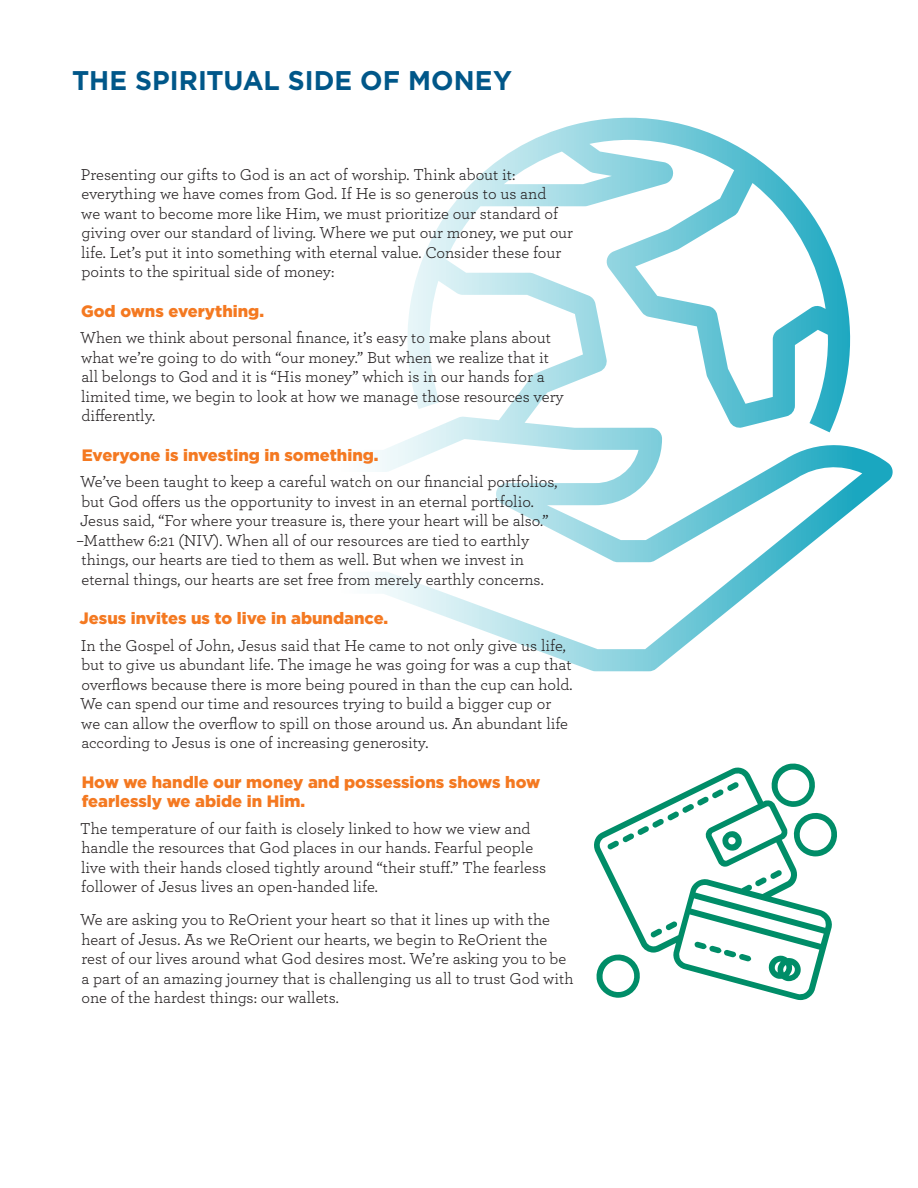
<style>
.page{position:relative;width:918px;height:1188px;background:#fff}
.page>*{position:absolute;margin:0;border:0;box-sizing:border-box;transform-origin:0 0}
.large_head_caps{font:700 27px "Gotham";color:#005789}
.archer_body{font:16.5px/19.5px "Archer";color:#231f20}
.Subhead{font:900 16.5px/19.5px "Gotham";color:#f47921}
</style>
<div class="page">
<svg style="left:375px;top:117px;width:518px;height:554px"></svg>
<svg style="left:783px;top:763px;width:54px;height:86px"></svg>
<svg style="left:594px;top:766px;width:238px;height:234px"></svg>
<svg style="left:694px;top:942px;width:57px;height:19px"></svg>
<svg style="left:767px;top:955px;width:35px;height:26px"></svg>
<p class="large_head_caps" style="left:72px;top:65px;width:441px">THE SPIRITUAL SIDE OF MONEY</p>
<p class="archer_body" style="left:81px;top:163px;width:494px">Presenting our gifts to God is an act of worship. Think about it: everything we have comes from God. If He is so generous to us and<br>we want to become more like Him, we must prioritize our standard of giving over our standard of living. Where we put our money, we put our life. Let’s put it into something with eternal value. Consider these four points to the spiritual side of money:</p>
<p class="Subhead" style="left:81px;top:301px;width:184px">God owns everything.</p>
<p class="archer_body" style="left:80px;top:327px;width:485px">When we think about personal finance, it’s easy to make plans about what we’re going to do with “our money.” But when we realize that it all belongs to God and it is “His money” which is in our hands for a limited time, we begin to look at how we manage those resources very differently.</p>
<p class="Subhead" style="left:82px;top:445px;width:298px">Everyone is investing in something.</p>
<p class="archer_body" style="left:77px;top:471px;width:482px">We’ve been taught to keep a careful watch on our financial portfolios, but God offers us the opportunity to invest in an eternal portfolio.<br>Jesus said, “For where your treasure is, there your heart will be also.” –Matthew 6:21 (NIV). When all of our resources are tied to earthly things, our hearts are tied to them as well. But when we invest in eternal things, our hearts are set free from merely earthly concerns.</p>
<p class="Subhead" style="left:80px;top:608px;width:310px">Jesus invites us to live in abundance.</p>
<p class="archer_body" style="left:80px;top:634px;width:494px">In the Gospel of John, Jesus said that He came to not only give us life, but to give us abundant life. The image he was going for was a cup that overflows because there is more being poured in than the cup can hold.<br>We can spend our time and resources trying to build a bigger cup or we can allow the overflow to spill on those around us. An abundant life according to Jesus is one of increasing generosity.</p>
<p class="Subhead" style="left:82px;top:772px;width:460px">How we handle our money and possessions shows how fearlessly we abide in Him.</p>
<p class="archer_body" style="left:80px;top:817px;width:468px">The temperature of our faith is closely linked to how we view and handle the resources that God places in our hands. Fearful people live with their hands closed tightly around “their stuff.” The fearless follower of Jesus lives an open-handed life.</p>
<p class="archer_body" style="left:80px;top:909px;width:495px">We are asking you to ReOrient your heart so that it lines up with the heart of Jesus. As we ReOrient our hearts, we begin to ReOrient the rest of our lives around what God desires most. We’re asking you to be a part of an amazing journey that is challenging us all to trust God with one of the hardest things: our wallets.</p>
</div>
